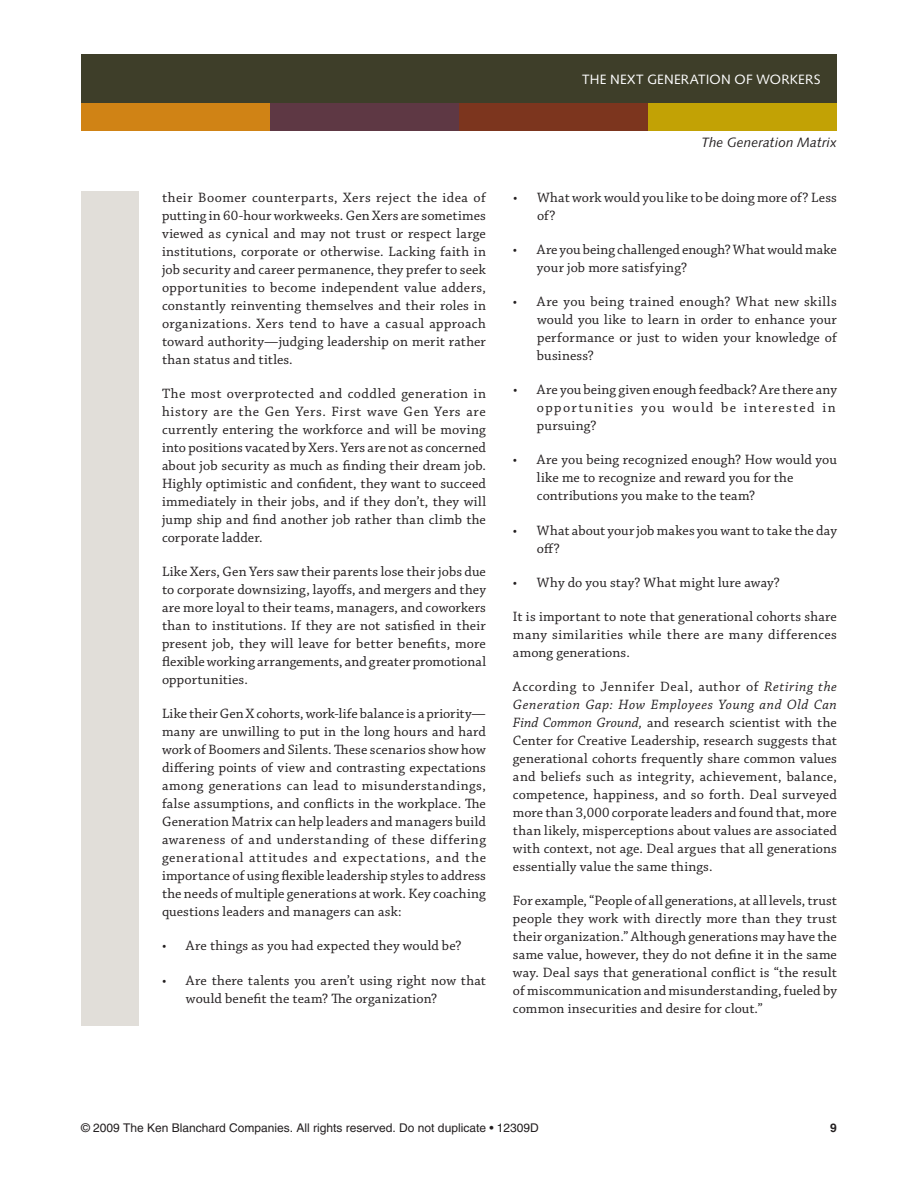
<style>
.page{position:relative;width:918px;height:1188px;background:#fff}
.page>*{position:absolute;margin:0;border:0;box-sizing:border-box;transform-origin:0 0}
.t1{font:14.25px/18px "Chaparral Pro";letter-spacing:.01em;color:#231f20;text-align:justify}
.t2{font:13.5px "Syntax LT Std";letter-spacing:.015em;color:#fff}
.t3{font:italic 13.5px "Syntax LT Std";letter-spacing:.01em;color:#231f20}
.t4{font:12px "Helvetica LT Std";color:#231f20}
.s1{font-style:italic}
</style>
<div class="page">
<div style="left:81px;top:191px;width:57px;height:835px;background:#e1ded9"></div>
<div style="left:81px;top:102px;width:189px;height:29px;background:#d08315"></div>
<div style="left:270px;top:102px;width:189px;height:29px;background:#5e3844"></div>
<div style="left:459px;top:102px;width:189px;height:29px;background:#7c351e"></div>
<div style="left:648px;top:102px;width:189px;height:29px;background:#c2a205"></div>
<div style="left:81px;top:54px;width:756px;height:49px;background:#3e3e29"></div>
<p class="t2" style="left:582px;top:71px;width:240px">THE NEXT GENERATION OF WORKERS</p>
<p class="t1" style="left:162px;top:189px;width:326px">their Boomer counterparts, Xers reject the idea of putting in 60-hour workweeks. Gen Xers are sometimes viewed as cynical and may not trust or respect large institutions, corporate or otherwise. Lacking faith in job security and career permanence, they prefer to seek opportunities to become independent value adders, constantly reinventing themselves and their roles in organizations. Xers tend to have a casual approach toward authority—judging leadership on merit rather than status and titles.</p>
<p class="t1" style="left:162px;top:385px;width:326px">The most overprotected and coddled generation in history are the Gen Yers. First wave Gen Yers are currently entering the workforce and will be moving into positions vacated by Xers. Yers are not as concerned about job security as much as finding their dream job.<br>Highly optimistic and confident, they want to succeed immediately in their jobs, and if they don’t, they will jump ship and find another job rather than climb the corporate ladder.</p>
<p class="t1" style="left:162px;top:563px;width:326px">Like Xers, Gen Yers saw their parents lose their jobs due to corporate downsizing, layoffs, and mergers and they are more loyal to their teams, managers, and coworkers than to institutions. If they are not satisfied in their present job, they will leave for better benefits, more flexible working arrangements, and greater promotional opportunities.</p>
<p class="t1" style="left:162px;top:705px;width:326px">Like their Gen X cohorts, work-life balance is a priority— many are unwilling to put in the long hours and hard work of Boomers and Silents. These scenarios show how differing points of view and contrasting expectations among generations can lead to misunderstandings, false assumptions, and conflicts in the workplace. The Generation Matrix can help leaders and managers build awareness of and understanding of these differing generational attitudes and expectations, and the importance of using flexible leadership styles to address the needs of multiple generations at work. Key coaching questions leaders and managers can ask:</p>
<p class="t1" style="left:162px;top:938px;width:301px">• Are things as you had expected they would be?</p>
<p class="t1" style="left:186px;top:972px;width:301px;text-indent:-24px">• Are there talents you aren’t using right now that would benefit the team? The organization?</p>
<p class="t3" style="left:701px;top:134px;width:137px">The Generation Matrix</p>
<p class="t1" style="left:537px;top:189px;width:302px;text-indent:-24px">• What work would you like to be doing more of? Less of?</p>
<p class="t1" style="left:537px;top:241px;width:302px;text-indent:-24px">• Are you being challenged enough? What would make your job more satisfying?</p>
<p class="t1" style="left:537px;top:293px;width:301px;text-indent:-24px">• Are you being trained enough? What new skills would you like to learn in order to enhance your performance or just to widen your knowledge of business?</p>
<p class="t1" style="left:537px;top:381px;width:302px;text-indent:-24px">• Are you being given enough feedback? Are there any opportunities you would be interested in pursuing?</p>
<p class="t1" style="left:537px;top:452px;width:301px;text-align:left;text-indent:-24px">• Are you being recognized enough? How would you like me to recognize and reward you for the contributions you make to the team?</p>
<p class="t1" style="left:537px;top:522px;width:301px;text-indent:-24px">• What about your job makes you want to take the day off?</p>
<p class="t1" style="left:513px;top:574px;width:268px">• Why do you stay? What might lure away?</p>
<p class="t1" style="left:513px;top:608px;width:326px">It is important to note that generational cohorts share many similarities while there are many differences among generations.</p>
<p class="t1" style="left:513px;top:678px;width:326px">According to Jennifer Deal, author of <span class="s1">Retiring the Generation Gap: How Employees Young and Old Can Find Common Ground,</span> and research scientist with the Center for Creative Leadership, research suggests that generational cohorts frequently share common values and beliefs such as integrity, achievement, balance, competence, happiness, and so forth. Deal surveyed more than 3,000 corporate leaders and found that, more than likely, misperceptions about values are associated with context, not age. Deal argues that all generations essentially value the same things.</p>
<p class="t1" style="left:513px;top:892px;width:326px">For example, “People of all generations, at all levels, trust people they work with directly more than they trust their organization.” Although generations may have the same value, however, they do not define it in the same way. Deal says that generational conflict is “the result of miscommunication and misunderstanding, fueled by common insecurities and desire for clout.”</p>
<p class="t4" style="left:81px;top:1121px;width:459px">© 2009 The Ken Blanchard Companies. All rights reserved. Do not duplicate • 12309D</p>
</div>
